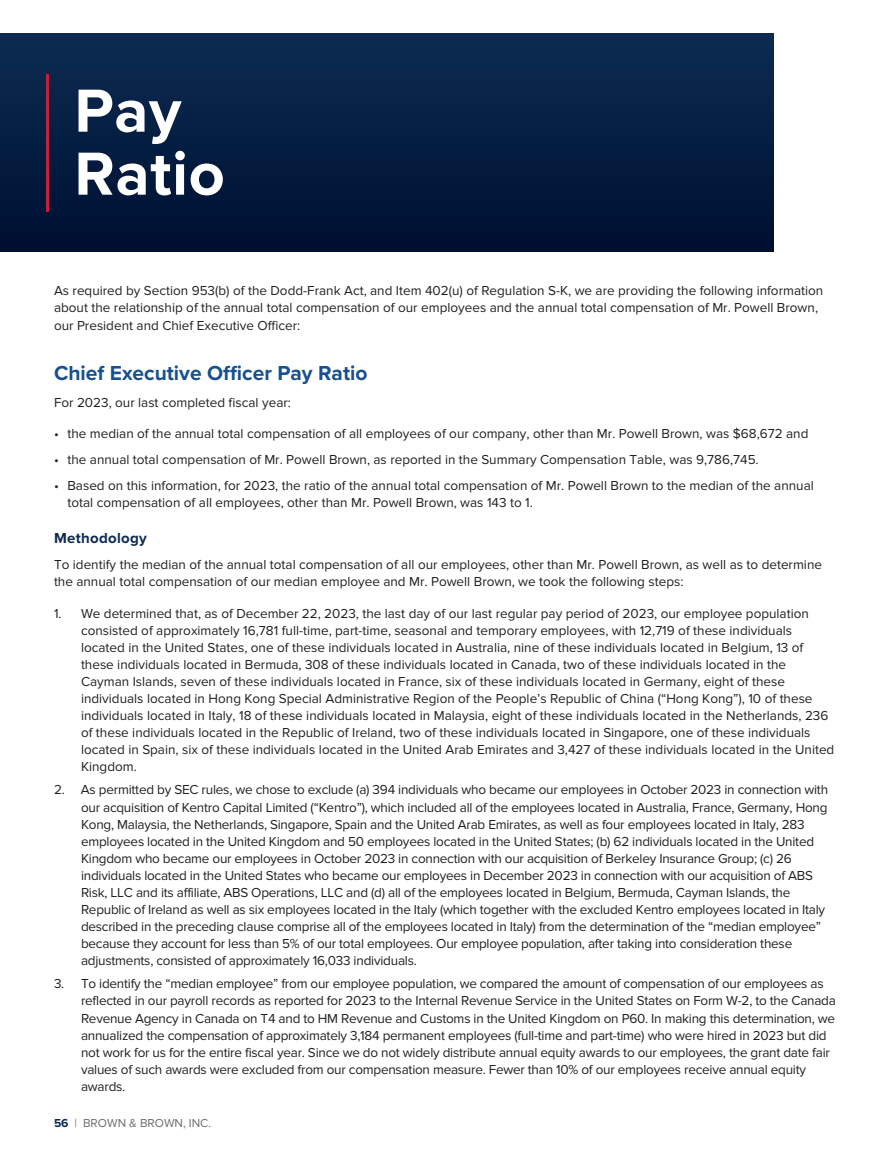
<style>
.page{position:relative;width:891px;height:1161px;background:#fff}
.page>*{position:absolute;margin:0;border:0;box-sizing:border-box;transform-origin:0 0}
.t1{font:700 63px/63px "Proxima Nova";letter-spacing:.01em;color:#fff}
.t2{font:700 21px "Proxima Nova";color:#165090}
.t3{font:700 15px "Proxima Nova";letter-spacing:.02em;color:#0d2b51}
.t4{font:13.5px/17.1px "Proxima Nova";color:#231f20}
.t5{font:12px "Proxima Nova";color:#6c6d70}
.s1{font-weight:700;color:#0d2b51}
</style>
<div class="page">
<div style="left:0;top:34px;width:774px;height:217px;background:linear-gradient(to bottom,#0c2c51,#000f31)"></div>
<hr style="left:46px;top:74px;width:3px;height:137px;background:#c51f3e">
<h1 class="t1" style="left:74px;top:85px;width:152px">Pay<br>Ratio</h1>
<p class="t4" style="left:54px;top:284px;width:771px">As required by Section 953(b) of the Dodd-Frank Act, and Item 402(u) of Regulation S-K, we are providing the following information about the relationship of the annual total compensation of our employees and the annual total compensation of Mr. Powell Brown, our President and Chief Executive Officer:</p>
<h2 class="t2" style="left:54px;top:366px;width:315px">Chief Executive Officer Pay Ratio</h2>
<p class="t4" style="left:54px;top:395px;width:239px">For 2023, our last completed fiscal year:</p>
<p class="t4" style="left:54px;top:427px;width:756px">• the median of the annual total compensation of all employees of our company, other than Mr. Powell Brown, was $68,672 and</p>
<p class="t4" style="left:54px;top:453px;width:706px">• the annual total compensation of Mr. Powell Brown, as reported in the Summary Compensation Table, was 9,786,745.</p>
<p class="t4" style="left:68px;top:479px;width:748px;text-indent:-14px">• Based on this information, for 2023, the ratio of the annual total compensation of Mr. Powell Brown to the median of the annual total compensation of all employees, other than Mr. Powell Brown, was 143 to 1.</p>
<p class="t3" style="left:54px;top:533px;width:94px">Methodology</p>
<p class="t4" style="left:54px;top:557px;width:770px">To identify the median of the annual total compensation of all our employees, other than Mr. Powell Brown, as well as to determine the annual total compensation of our median employee and Mr. Powell Brown, we took the following steps:</p>
<p class="t4" style="left:81px;top:606px;width:755px;text-indent:-27px">1. We determined that, as of December 22, 2023, the last day of our last regular pay period of 2023, our employee population consisted of approximately 16,781 full-time, part-time, seasonal and temporary employees, with 12,719 of these individuals located in the United States, one of these individuals located in Australia, nine of these individuals located in Belgium, 13 of these individuals located in Bermuda, 308 of these individuals located in Canada, two of these individuals located in the Cayman Islands, seven of these individuals located in France, six of these individuals located in Germany, eight of these individuals located in Hong Kong Special Administrative Region of the People’s Republic of China (“Hong Kong”), 10 of these individuals located in Italy, 18 of these individuals located in Malaysia, eight of these individuals located in the Netherlands, 236 of these individuals located in the Republic of Ireland, two of these individuals located in Singapore, one of these individuals located in Spain, six of these individuals located in the United Arab Emirates and 3,427 of these individuals located in the United Kingdom.</p>
<p class="t4" style="left:81px;top:783px;width:749px;text-indent:-27px">2. As permitted by SEC rules, we chose to exclude (a) 394 individuals who became our employees in October 2023 in connection with our acquisition of Kentro Capital Limited (“Kentro”), which included all of the employees located in Australia, France, Germany, Hong Kong, Malaysia, the Netherlands, Singapore, Spain and the United Arab Emirates, as well as four employees located in Italy, 283 employees located in the United Kingdom and 50 employees located in the United States; (b) 62 individuals located in the United Kingdom who became our employees in October 2023 in connection with our acquisition of Berkeley Insurance Group; (c) 26 individuals located in the United States who became our employees in December 2023 in connection with our acquisition of ABS Risk, LLC and its affiliate, ABS Operations, LLC and (d) all of the employees located in Belgium, Bermuda, Cayman Islands, the Republic of Ireland as well as six employees located in the Italy (which together with the excluded Kentro employees located in Italy described in the preceding clause comprise all of the employees located in Italy) from the determination of the “median employee” because they account for less than 5% of our total employees. Our employee population, after taking into consideration these adjustments, consisted of approximately 16,033 individuals.</p>
<p class="t4" style="left:81px;top:977px;width:756px;text-indent:-27px">3. To identify the “median employee” from our employee population, we compared the amount of compensation of our employees as reflected in our payroll records as reported for 2023 to the Internal Revenue Service in the United States on Form W-2, to the Canada Revenue Agency in Canada on T4 and to HM Revenue and Customs in the United Kingdom on P60. In making this determination, we annualized the compensation of approximately 3,184 permanent employees (full-time and part-time) who were hired in 2023 but did not work for us for the entire fiscal year. Since we do not widely distribute annual equity awards to our employees, the grant date fair values of such awards were excluded from our compensation measure. Fewer than 10% of our employees receive annual equity awards.</p>
<p class="t5" style="left:54px;top:1119px;width:159px"><span class="s1">56</span> | BROWN &amp; BROWN, INC.</p>
</div>
